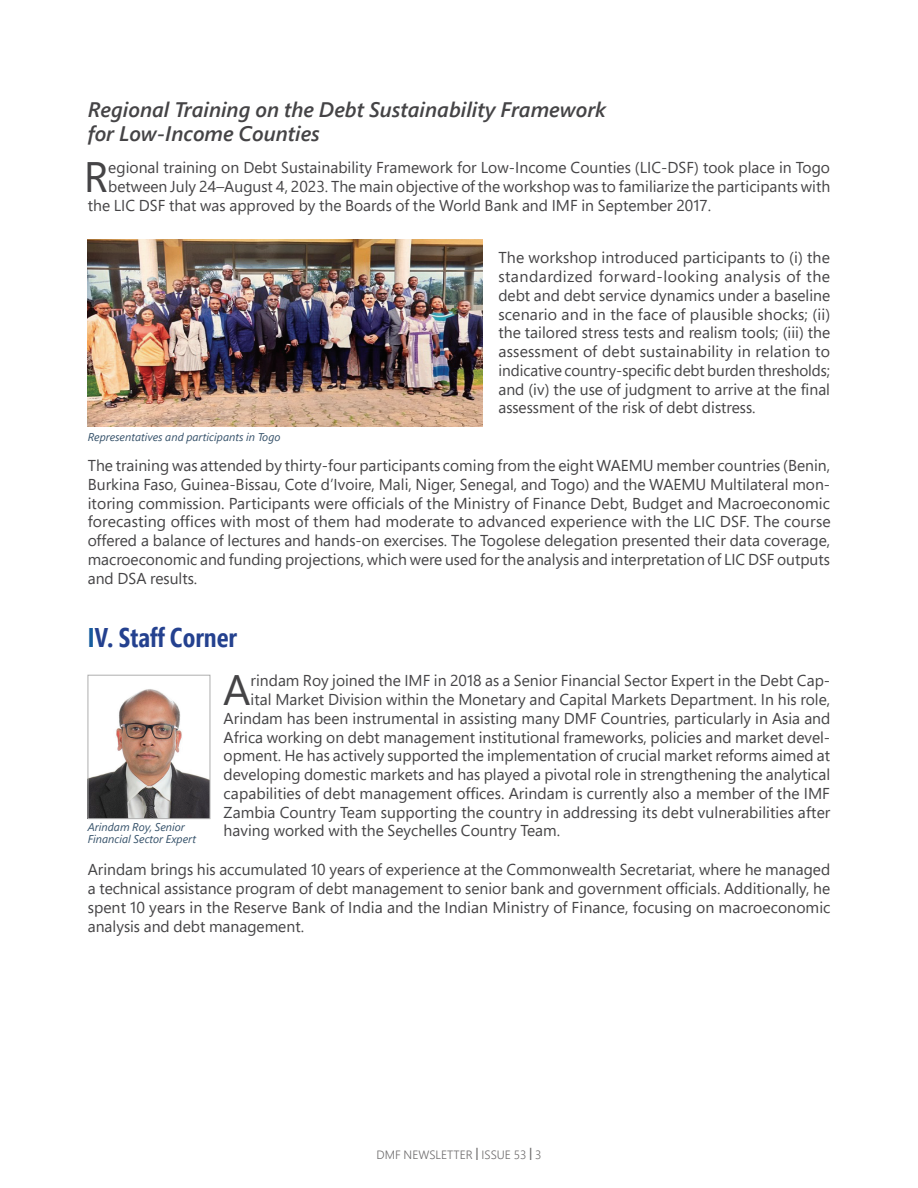
<style>
.page{position:relative;width:918px;height:1188px;background:#fff}
.page>*{position:absolute;margin:0;border:0;box-sizing:border-box;transform-origin:0 0}
.t1{font:42.6px "Segoe Pro";color:#454446}
.t2{font:700 27px "Segoe Pro Cond";color:#24418f}
.t3{font:italic 600 21px/24px "Segoe Pro";color:#454446}
.t4{font:15.75px/18.8px "Segoe Pro";color:#454446;text-align:justify}
.t5{font:300 12px "Segoe Pro";color:#6d6b6c}
.t6{font:italic 11.25px/12px "Segoe Pro";color:#37536b}
.s1{color:#175d9e}
.s2{font-weight:600}
</style>
<div class="page">
<img style="left:88px;top:239px;width:395px;height:187px">
<img style="left:90px;top:689px;width:118px;height:128px">
<div style="left:88px;top:675px;width:122px;height:144px;border:1px solid #afafaf"></div>
<h3 class="t3" style="left:88px;top:97px;width:520px">Regional Training on the Debt Sustainability Framework for Low-Income Counties</h3>
<h1 class="t1" style="left:84px;top:148px;width:26px">R</h1>
<p class="t4" style="left:108px;top:158px;width:723px">egional training on Debt Sustainability Framework for Low-Income Counties (LIC-DSF) took place in Togo</p>
<p class="t4" style="left:108px;top:177px;width:723px">between July 24–August 4, 2023. The main objective of the workshop was to familiarize the participants with</p>
<p class="t4" style="left:88px;top:195px;width:625px">the LIC DSF that was approved by the Boards of the World Bank and IMF in September 2017.</p>
<p class="t4" style="left:498px;top:248px;width:333px">The workshop introduced participants to (i) the standardized forward-looking analysis of the debt and debt service dynamics under a baseline scenario and in the face of plausible shocks; (ii) the tailored stress tests and realism tools; (iii) the assessment of debt sustainability in relation to indicative country-specific debt burden thresholds; and (iv) the use of judgment to arrive at the final assessment of the risk of debt distress.</p>
<p class="t6" style="left:88px;top:431px;width:194px">Representatives and participants in Togo</p>
<p class="t4" style="left:88px;top:456px;width:744px">The training was attended by thirty-four participants coming from the eight WAEMU member countries (Benin, Burkina Faso, Guinea-Bissau, Cote d’Ivoire, Mali, Niger, Senegal, and Togo) and the WAEMU Multilateral mon&shy;itoring commission. Participants were officials of the Ministry of Finance Debt, Budget and Macroeconomic forecasting offices with most of them had moderate to advanced experience with the LIC DSF. The course offered a balance of lectures and hands-on exercises. The Togolese delegation presented their data coverage, macroeconomic and funding projections, which were used for the analysis and interpretation of LIC DSF outputs and DSA results.</p>
<h2 class="t2" style="left:88px;top:621px;width:151px"><span class="s1">I</span>V. Staff Corner</h2>
<h1 class="t1" style="left:223px;top:661px;width:29px">A</h1>
<p class="t4" style="left:251px;top:671px;width:581px">rindam Roy joined the IMF in 2018 as a Senior Financial Sector Expert in the Debt Cap-</p>
<p class="t4" style="left:251px;top:690px;width:581px">ital Market Division within the Monetary and Capital Markets Department. In his role,</p>
<p class="t4" style="left:224px;top:708px;width:608px">Arindam has been instrumental in assisting many DMF Countries, particularly in Asia and</p>
<p class="t4" style="left:224px;top:727px;width:608px">Africa working on debt management institutional frameworks, policies and market devel-</p>
<p class="t4" style="left:224px;top:746px;width:608px">opment. He has actively supported the implementation of crucial market reforms aimed at</p>
<p class="t4" style="left:224px;top:765px;width:608px">developing domestic markets and has played a pivotal role in strengthening the analytical</p>
<p class="t4" style="left:224px;top:783px;width:608px">capabilities of debt management offices. Arindam is currently also a member of the IMF</p>
<p class="t4" style="left:224px;top:802px;width:608px">Zambia Country Team supporting the country in addressing its debt vulnerabilities after</p>
<p class="t4" style="left:224px;top:821px;width:338px">having worked with the Seychelles Country Team.</p>
<p class="t4" style="left:88px;top:860px;width:744px">Arindam brings his accumulated 10 years of experience at the Commonwealth Secretariat, where he managed a technical assistance program of debt management to senior bank and government officials. Additionally, he spent 10 years in the Reserve Bank of India and the Indian Ministry of Finance, focusing on macroeconomic analysis and debt management.</p>
<p class="t6" style="left:88px;top:820px;width:110px">Arindam Roy, Senior<br>Financial Sector Expert</p>
<p class="t5" style="left:376px;top:1146px;width:167px">DMF NEWSLETTER <span class="s2">|</span> ISSUE 53 <span class="s2">|</span> 3</p>
</div>
